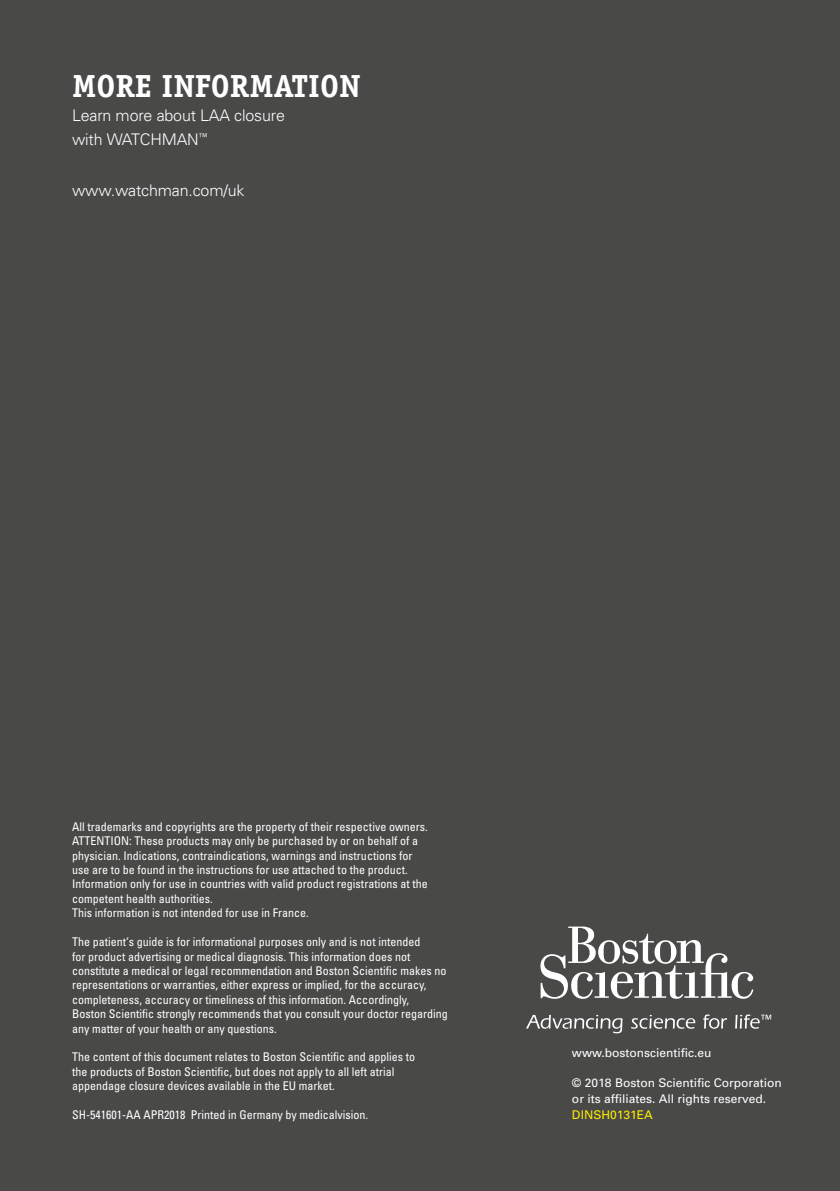
<style>
.page{position:relative;width:840px;height:1191px;background:#fff}
.page>*{position:absolute;margin:0;border:0;box-sizing:border-box;transform-origin:0 0}
.t1{font:700 32px "Officina Serif";color:#fff}
.t2{font:300 16px/24px "Univers";letter-spacing:-.01em;color:#fff}
.t3{font:condensed 12px/14.4px "Univers";color:#fff}
.t4{font:12px/16px "Univers";color:#fff}
.t5{font:12px "Univers";color:#ffed00}
</style>
<div class="page">
<div style="left:0;top:0;width:839px;height:1191px;background:#494948"></div>
<svg style="left:540px;top:926px;width:213px;height:72px"></svg>
<svg style="left:526px;top:1015px;width:96px;height:18px"></svg>
<svg style="left:631px;top:1015px;width:63px;height:13px"></svg>
<svg style="left:703px;top:1014px;width:23px;height:14px"></svg>
<svg style="left:735px;top:1014px;width:35px;height:14px"></svg>
<h1 class="t1" style="left:72px;top:66px;width:290px">MORE INFORMATION</h1>
<h2 class="t2" style="left:72px;top:104px;width:214px">Learn more about LAA closure with WATCHMAN<sup>™</sup></h2>
<h2 class="t2" style="left:72px;top:178px;width:174px">www.watchman.com/uk</h2>
<p class="t3" style="left:72px;top:819px;width:357px">All trademarks and copyrights are the property of their respective owners.<br>ATTENTION: These products may only be purchased by or on behalf of a physician. Indications, contraindications, warnings and instructions for use are to be found in the instructions for use attached to the product.<br>Information only for use in countries with valid product registrations at the competent health authorities.<br>This information is not intended for use in France.</p>
<p class="t3" style="left:72px;top:934px;width:377px">The patient‘s guide is for informational purposes only and is not intended<br>for product advertising or medical diagnosis. This information does not constitute a medical or legal recommendation and Boston Scientific makes no representations or warranties, either express or implied, for the accuracy, completeness, accuracy or timeliness of this information. Accordingly,<br>Boston Scientific strongly recommends that you consult your doctor regarding any matter of your health or any questions.</p>
<p class="t3" style="left:72px;top:1049px;width:344px">The content of this document relates to Boston Scientific and applies to the products of Boston Scientific, but does not apply to all left atrial appendage closure devices available in the EU market.</p>
<p class="t3" style="left:72px;top:1107px;width:297px">SH-541601-AA APR2018 Printed in Germany by medicalvision.</p>
<p class="t4" style="left:571px;top:1044px;width:141px">www.bostonscientific.eu</p>
<p class="t4" style="left:571px;top:1074px;width:211px">© 2018 Boston Scientific Corporation or its affiliates. All rights reserved.</p>
<p class="t5" style="left:571px;top:1107px;width:82px">DINSH0131EA</p>
</div>
